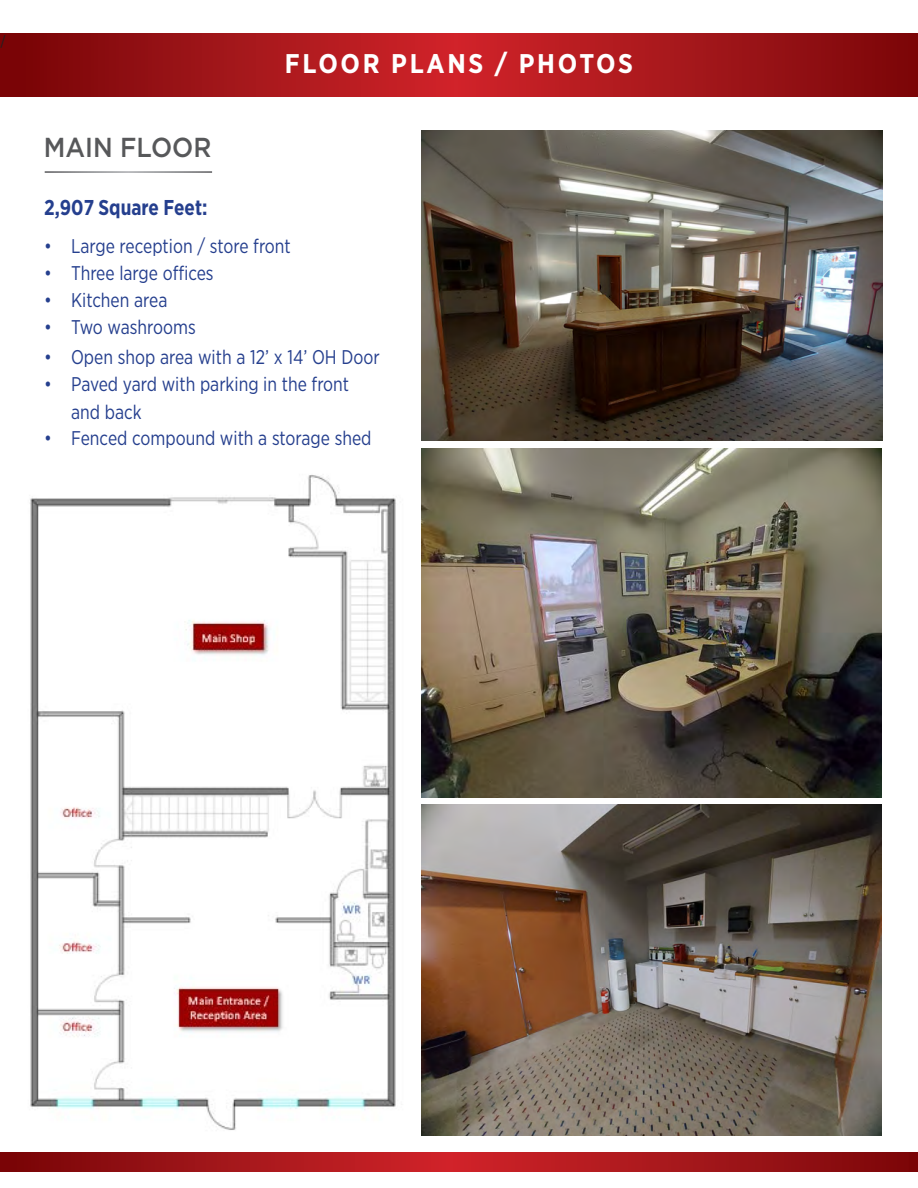
<style>
.page{position:relative;width:918px;height:1188px;background:#fff}
.page>*{position:absolute;margin:0;border:0;box-sizing:border-box;transform-origin:0 0}
.t1{font:500 27.45px "Gotham";color:#57585a;scale:.91 1}
.t2{font:700 27px "Gotham Narrow";letter-spacing:.1em;color:#fff}
.t3{font:700 21.45px "Gotham Narrow";color:#253f8e;scale:.91 1}
.t4{font:19.8px/27px "Gotham Narrow";color:#253f8e;scale:.91 1}
.t5{font:18px "Minion Pro";color:#231f20}
</style>
<div class="page">
<svg style="left:0;top:34px;width:918px;height:62px;background:#a31519"></svg>
<svg style="left:0;top:1152px;width:909px;height:19px;background:#a41519"></svg>
<img style="left:421px;top:804px;width:461px;height:332px">
<img style="left:422px;top:130px;width:460px;height:310px">
<img style="left:421px;top:449px;width:461px;height:349px">
<img style="left:30px;top:475px;width:366px;height:655px">
<div style="left:909px;top:1152px;width:9px;height:19px;background:#7a0406"></div>
<p class="t5" style="left:0;top:29px;width:7px">/</p>
<h1 class="t1" style="left:44px;top:129px;width:186px">MAIN FLOOR</h1>
<h2 class="t2" style="left:285px;top:46px;width:350px">FLOOR PLANS / PHOTOS</h2>
<p class="t3" style="left:44px;top:194px;width:181px">2,907 Square Feet:</p>
<p class="t4" style="left:44px;top:233px;width:273px">• Large reception / store front</p>
<p class="t4" style="left:44px;top:260px;width:188px">• Three large offices</p>
<p class="t4" style="left:44px;top:287px;width:137px">• Kitchen area</p>
<p class="t4" style="left:44px;top:314px;width:168px">• Two washrooms</p>
<p class="t4" style="left:44px;top:344px;width:370px">• Open shop area with a 12’ x 14’ OH Door</p>
<p class="t4" style="left:71px;top:371px;width:307px;text-indent:-27px">• Paved yard with parking in the front and back</p>
<p class="t4" style="left:44px;top:425px;width:361px">• Fenced compound with a storage shed</p>
</div>
